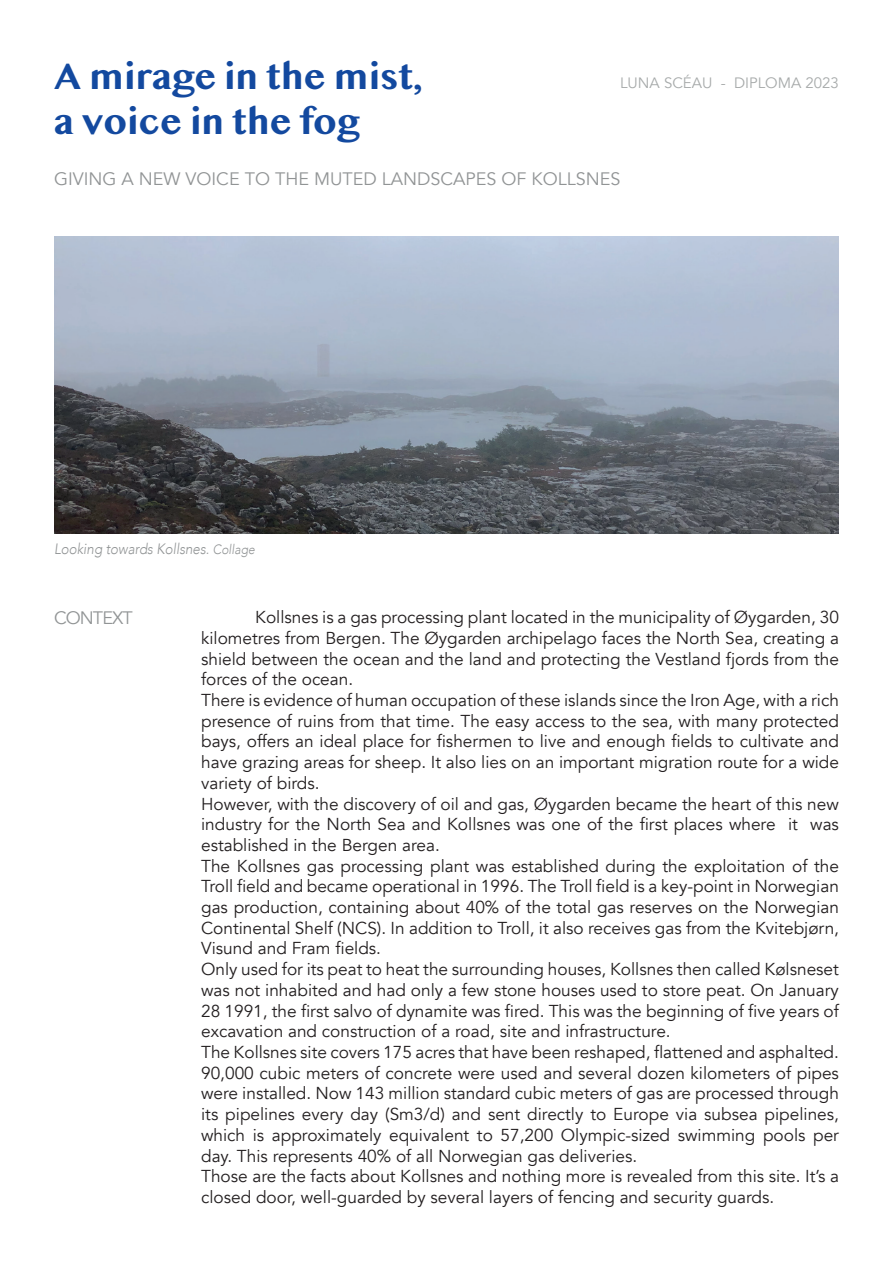
<style>
.page{position:relative;width:893px;height:1263px;background:#fff}
.page>*{position:absolute;margin:0;border:0;box-sizing:border-box;transform-origin:0 0}
.t1{font:700 37.5px/45px "Myanmar MN";color:#13499f}
.t2{font:18px "Avenir";color:#919495}
.t3{font:18px "Avenir";letter-spacing:-.05em;color:#919495}
.t4{font:17.25px/20.7px "Avenir";color:#231f20}
.t5{font:italic 300 15px "Avenir";color:#919495;scale:.9 1}
.t6{font:15px "Avenir";color:#a7aaaa}
.s1{font-size:13.5px}
</style>
<div class="page">
<img style="left:54px;top:236px;width:785px;height:298px">
<h1 class="t1" style="left:54px;top:53px;width:370px">A mirage in the mist, a voice in the fog</h1>
<p class="t6" style="left:620px;top:74px;width:220px">LUNA SCÉAU - DIPLOMA 2023</p>
<p class="t2" style="left:54px;top:168px;width:568px">GIVING A NEW VOICE TO THE MUTED LANDSCAPES OF KOLLSNES</p>
<p class="t5" style="left:54px;top:540px;width:225px">Looking towards Kollsnes. <span class="s1">Collage</span></p>
<p class="t3" style="left:54px;top:607px;width:80px">CONTEXT</p>
<p class="t4" style="left:201px;top:607px;width:639px;text-indent:54px">Kollsnes is a gas processing plant located in the municipality of Øygarden, 30 kilometres from Bergen. The Øygarden archipelago faces the North Sea, creating a shield between the ocean and the land and protecting the Vestland fjords from the forces of the ocean.<br>There is evidence of human occupation of these islands since the Iron Age, with a rich presence of ruins from that time. The easy access to the sea, with many protected bays, offers an ideal place for fishermen to live and enough fields to cultivate and have grazing areas for sheep. It also lies on an important migration route for a wide variety of birds.<br>However, with the discovery of oil and gas, Øygarden became the heart of this new industry for the North Sea and Kollsnes was one of the first places where it was established in the Bergen area.<br>The Kollsnes gas processing plant was established during the exploitation of the Troll field and became operational in 1996. The Troll field is a key-point in Norwegian gas production, containing about 40% of the total gas reserves on the Norwegian Continental Shelf (NCS). In addition to Troll, it also receives gas from the Kvitebjørn, Visund and Fram fields.<br>Only used for its peat to heat the surrounding houses, Kollsnes then called Kølsneset was not inhabited and had only a few stone houses used to store peat. On January 28 1991, the first salvo of dynamite was fired. This was the beginning of five years of excavation and construction of a road, site and infrastructure.<br>The Kollsnes site covers 175 acres that have been reshaped, flattened and asphalted.<br>90,000 cubic meters of concrete were used and several dozen kilometers of pipes were installed. Now 143 million standard cubic meters of gas are processed through its pipelines every day (Sm3/d) and sent directly to Europe via subsea pipelines, which is approximately equivalent to 57,200 Olympic-sized swimming pools per day. This represents 40% of all Norwegian gas deliveries.<br>Those are the facts about Kollsnes and nothing more is revealed from this site. It’s a closed door, well-guarded by several layers of fencing and security guards.</p>
</div>
